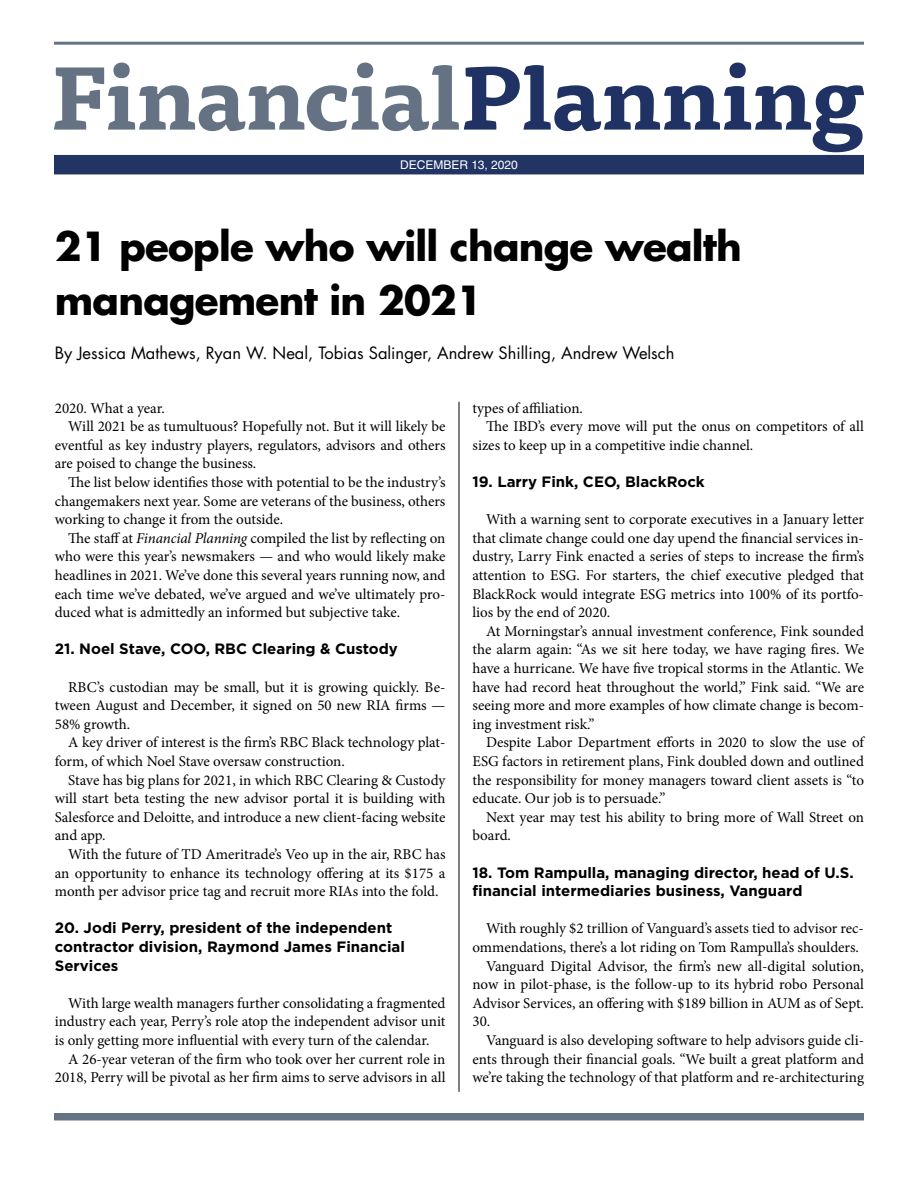
<style>
.page{position:relative;width:918px;height:1188px;background:#fff}
.page>*{position:absolute;margin:0;border:0;box-sizing:border-box;transform-origin:0 0}
.t1{font:700 39px/54px "Futura";letter-spacing:-.02em;color:#000}
.t2{font:16.5px "Futura";color:#000}
.t3{font:15px/18.6px "Minion Pro";letter-spacing:-.005em;color:#000;text-align:justify}
.t4{font:700 15px/18.6px "Gotham";color:#000}
.t5{font:12px "Helvetica LT Std";color:#fff}
.s1{font-style:italic}
</style>
<div class="page">
<div style="left:54px;top:155px;width:810px;height:19px;background:#213464"></div>
<hr style="left:54px;top:42px;width:810px;height:3px;background:#647485">
<div style="left:54px;top:1113px;width:810px;height:7px;background:#647485"></div>
<hr style="left:459px;top:402px;width:1px;height:690px;background:#000">
<svg style="left:54px;top:63px;width:810px;height:89px"></svg>
<p class="t5" style="left:400px;top:158px;width:119px">DECEMBER 13, 2020</p>
<h1 class="t1" style="left:55px;top:219px;width:689px">21 people who will change wealth management in 2021</h1>
<p class="t2" style="left:55px;top:341px;width:621px">By Jessica Mathews, Ryan W. Neal, Tobias Salinger, Andrew Shilling, Andrew Welsch</p>
<p class="t3" style="left:55px;top:399px;width:111px">2020. What a year.</p>
<p class="t3" style="left:68px;top:417px;width:379px">Will 2021 be as tumultuous? Hopefully not. But it will likely be</p>
<p class="t3" style="left:55px;top:436px;width:392px">eventful as key industry players, regulators, advisors and others</p>
<p class="t3" style="left:55px;top:454px;width:203px">are poised to change the business.</p>
<p class="t3" style="left:68px;top:473px;width:379px">The list below identifies those with potential to be the industry’s</p>
<p class="t3" style="left:55px;top:492px;width:392px">changemakers next year. Some are veterans of the business, others</p>
<p class="t3" style="left:55px;top:510px;width:230px">working to change it from the outside.</p>
<p class="t3" style="left:68px;top:529px;width:379px">The staff at <span class="s1">Financial Planning</span> compiled the list by reflecting on</p>
<p class="t3" style="left:55px;top:547px;width:392px">who were this year’s newsmakers — and who would likely make</p>
<p class="t3" style="left:55px;top:566px;width:392px">headlines in 2021. We’ve done this several years running now, and</p>
<p class="t3" style="left:55px;top:585px;width:392px">each time we’ve debated, we’ve argued and we’ve ultimately pro-</p>
<p class="t3" style="left:55px;top:603px;width:347px">duced what is admittedly an informed but subjective take.</p>
<p class="t4" style="left:55px;top:640px;width:345px">21. Noel Stave, COO, RBC Clearing &amp; Custody</p>
<p class="t3" style="left:55px;top:678px;width:392px;text-indent:14px">RBC’s custodian may be small, but it is growing quickly. Be&shy;tween August and December, it signed on 50 new RIA firms — 58% growth.</p>
<p class="t3" style="left:55px;top:733px;width:392px;text-indent:14px">A key driver of interest is the firm’s RBC Black technology plat&shy;form, of which Noel Stave oversaw construction.</p>
<p class="t3" style="left:55px;top:771px;width:392px;text-indent:14px">Stave has big plans for 2021, in which RBC Clearing &amp; Custody will start beta testing the new advisor portal it is building with Salesforce and Deloitte, and introduce a new client-facing website and app.</p>
<p class="t3" style="left:55px;top:845px;width:392px;text-indent:14px">With the future of TD Ameritrade’s Veo up in the air, RBC has an opportunity to enhance its technology offering at its $175 a month per advisor price tag and recruit more RIAs into the fold.</p>
<p class="t4" style="left:55px;top:919px;width:352px">20. Jodi Perry, president of the independent contractor division, Raymond James Financial<br>Services</p>
<p class="t3" style="left:55px;top:994px;width:392px;text-indent:14px">With large wealth managers further consolidating a fragmented industry each year, Perry’s role atop the independent advisor unit is only getting more influential with every turn of the calendar.</p>
<p class="t3" style="left:55px;top:1050px;width:392px;text-align:right">A 26-year veteran of the firm who took over her current role in<br>2018, Perry will be pivotal as her firm aims to serve advisors in all</p>
<p class="t3" style="left:472px;top:399px;width:112px">types of affiliation.</p>
<p class="t3" style="left:486px;top:417px;width:379px">The IBD’s every move will put the onus on competitors of all</p>
<p class="t3" style="left:472px;top:436px;width:282px">sizes to keep up in a competitive indie channel.</p>
<p class="t4" style="left:472px;top:472px;width:234px">19. Larry Fink, CEO, BlackRock</p>
<p class="t3" style="left:472px;top:510px;width:393px;text-indent:14px">With a warning sent to corporate executives in a January letter that climate change could one day upend the financial services in&shy;dustry, Larry Fink enacted a series of steps to increase the firm’s attention to ESG. For starters, the chief executive pledged that BlackRock would integrate ESG metrics into 100% of its portfo&shy;lios by the end of 2020.</p>
<p class="t3" style="left:472px;top:622px;width:393px;text-indent:14px">At Morningstar’s annual investment conference, Fink sounded the alarm again: “As we sit here today, we have raging fires. We have a hurricane. We have five tropical storms in the Atlantic. We have had record heat throughout the world,” Fink said. “We are seeing more and more examples of how climate change is becom&shy;ing investment risk.”</p>
<p class="t3" style="left:472px;top:733px;width:393px;text-indent:14px">Despite Labor Department efforts in 2020 to slow the use of ESG factors in retirement plans, Fink doubled down and outlined the responsibility for money managers toward client assets is “to educate. Our job is to persuade.”</p>
<p class="t3" style="left:472px;top:808px;width:393px;text-indent:14px">Next year may test his ability to bring more of Wall Street on board.</p>
<p class="t4" style="left:472px;top:863px;width:383px">18. Tom Rampulla, managing director, head of U.S. financial intermediaries business, Vanguard</p>
<p class="t3" style="left:486px;top:919px;width:379px">With roughly $2 trillion of Vanguard’s assets tied to advisor rec-</p>
<p class="t3" style="left:472px;top:938px;width:388px">ommendations, there’s a lot riding on Tom Rampulla’s shoulders.</p>
<p class="t3" style="left:486px;top:957px;width:380px">Vanguard Digital Advisor, the firm’s new all-digital solution,</p>
<p class="t3" style="left:472px;top:975px;width:393px">now in pilot-phase, is the follow-up to its hybrid robo Personal</p>
<p class="t3" style="left:472px;top:994px;width:393px">Advisor Services, an offering with $189 billion in AUM as of Sept.</p>
<p class="t3" style="left:472px;top:1012px;width:19px">30.</p>
<p class="t3" style="left:486px;top:1031px;width:380px">Vanguard is also developing software to help advisors guide cli-</p>
<p class="t3" style="left:472px;top:1050px;width:393px">ents through their financial goals. “We built a great platform and</p>
<p class="t3" style="left:472px;top:1068px;width:393px">we’re taking the technology of that platform and re-architecturing</p>
</div>
